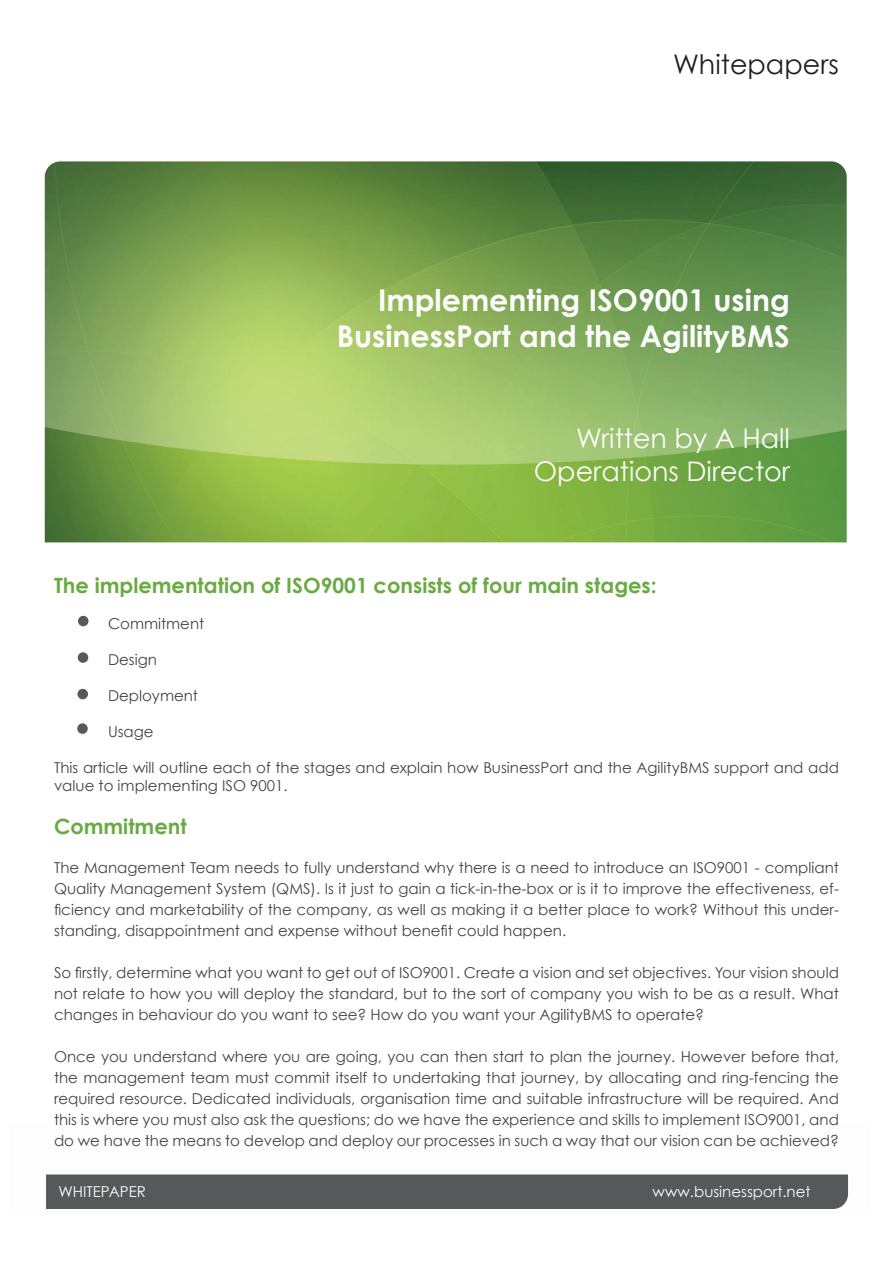
<style>
.page{position:relative;width:893px;height:1263px;background:#fff}
.page>*{position:absolute;margin:0;border:0;box-sizing:border-box;transform-origin:0 0}
.t1{font:700 30px/36px "Century Gothic";color:#fcfcfc;text-align:right}
.t2{font:27px "Century Gothic";color:#fcfcfc}
.t3{font:27px "Century Gothic";color:#231f20}
.t4{font:700 21px "Century Gothic";color:#6aaa43}
.t5{font:15px/21px "Century Gothic";color:#434445;text-align:justify}
.t6{font:15px "Century Gothic";color:#fdfdfd}
</style>
<div class="page">
<img style="left:45px;top:161px;width:802px;height:381px">
<div style="left:78px;top:616px;width:10px;height:10px;background:#57585a;border-radius:50%"></div>
<div style="left:78px;top:652px;width:10px;height:11px;background:#57585a;border-radius:50%"></div>
<div style="left:78px;top:689px;width:10px;height:10px;background:#57585a;border-radius:50%"></div>
<div style="left:77px;top:723px;width:11px;height:11px;background:#57585a;border-radius:50%"></div>
<div style="left:46px;top:1174px;width:802px;height:35px;background:#57585a"></div>
<p class="t3" style="left:673px;top:48px;width:167px">Whitepapers</p>
<p class="t1" style="left:337px;top:281px;width:454px">Implementing ISO9001 using<br>BusinessPort and the AgilityBMS</p>
<p class="t2" style="left:576px;top:422px;width:215px">Written by A Hall</p>
<p class="t2" style="left:534px;top:455px;width:258px">Operations Director</p>
<p class="t4" style="left:54px;top:572px;width:604px">The implementation of ISO9001 consists of four main stages:</p>
<p class="t5" style="left:108px;top:613px;width:98px">Commitment</p>
<p class="t5" style="left:108px;top:649px;width:50px">Design</p>
<p class="t5" style="left:108px;top:685px;width:92px">Deployment</p>
<p class="t5" style="left:108px;top:721px;width:47px">Usage</p>
<p class="t5" style="left:54px;top:758px;width:786px;line-height:18px">This article will outline each of the stages and explain how BusinessPort and the AgilityBMS support and add value to implementing ISO 9001.</p>
<p class="t4" style="left:54px;top:813px;width:134px">Commitment</p>
<p class="t5" style="left:54px;top:857px;width:786px">The Management Team needs to fully understand why there is a need to introduce an ISO9001 - compliant Quality Management System (QMS). Is it just to gain a tick-in-the-box or is it to improve the effectiveness, ef&shy;ficiency and marketability of the company, as well as making it a better place to work? Without this under&shy;standing, disappointment and expense without benefit could happen.</p>
<p class="t5" style="left:54px;top:962px;width:786px">So firstly, determine what you want to get out of ISO9001. Create a vision and set objectives. Your vision should not relate to how you will deploy the standard, but to the sort of company you wish to be as a result. What changes in behaviour do you want to see? How do you want your AgilityBMS to operate?</p>
<p class="t5" style="left:54px;top:1046px;width:786px">Once you understand where you are going, you can then start to plan the journey. However before that, the management team must commit itself to undertaking that journey, by allocating and ring-fencing the required resource. Dedicated individuals, organisation time and suitable infrastructure will be required. And this is where you must also ask the questions; do we have the experience and skills to implement ISO9001, and do we have the means to develop and deploy our processes in such a way that our vision can be achieved?</p>
<p class="t6" style="left:58px;top:1182px;width:89px">WHITEPAPER</p>
<p class="t6" style="left:652px;top:1182px;width:160px">www.businessport.net</p>
</div>
